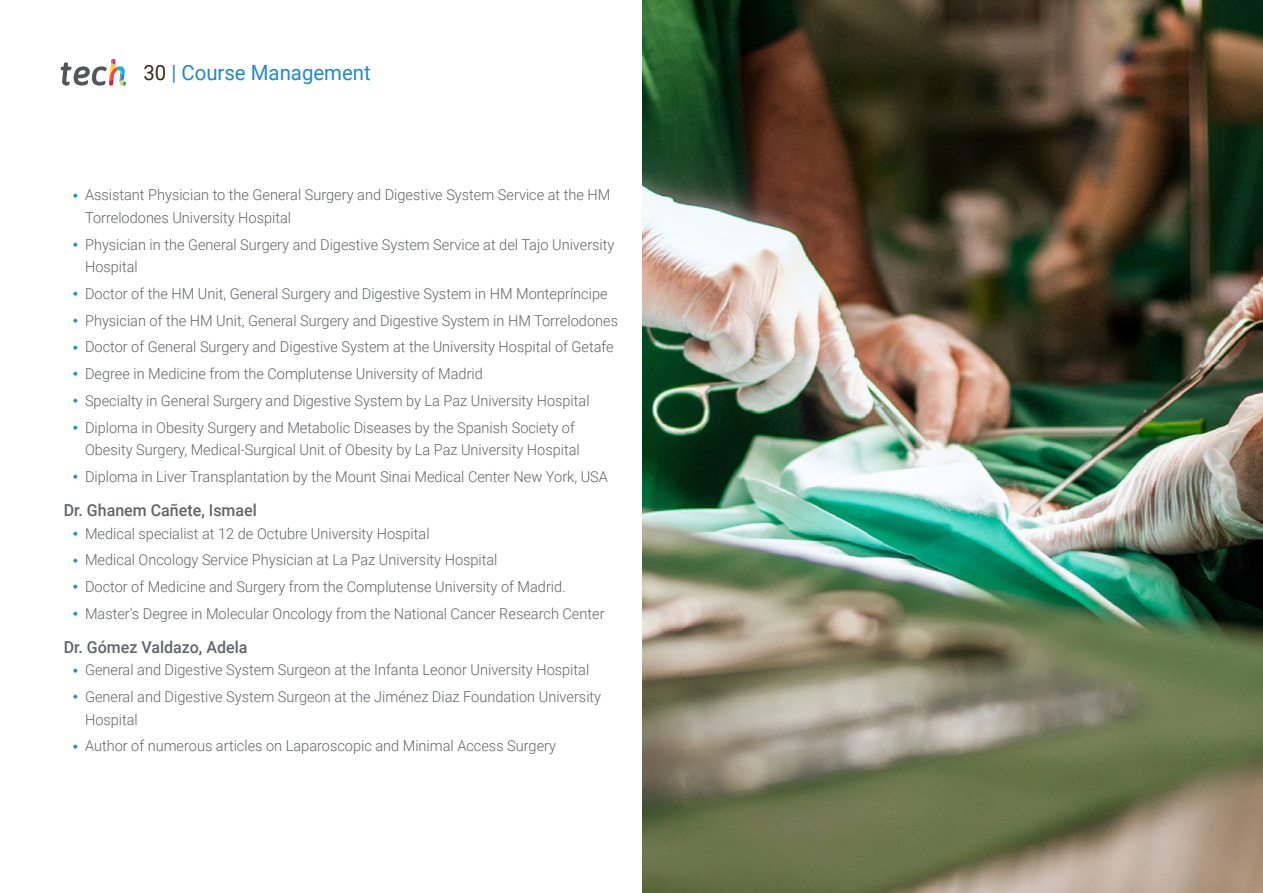
<style>
.page{position:relative;width:1263px;height:893px;background:#fff}
.page>*{position:absolute;margin:0;border:0;box-sizing:border-box;transform-origin:0 0}
.t1{font:21px "Roboto";color:#2488c9}
.t2{font:500 16.5px "Roboto";color:#61646a}
.t3{font:300 15px/26.7px "Roboto";color:#61646a}
.s1{color:#312e20}
</style>
<div class="page">
<svg style="left:61px;top:59px;width:65px;height:27px"></svg>
<img style="left:642px;top:0;width:621px;height:893px">
<h1 class="t1" style="left:144px;top:57px;width:229px"><span class="s1">30</span> | Course Management</h1>
<p class="t3" style="left:85px;top:183px;width:527px;line-height:22.5px">Assistant Physician to the General Surgery and Digestive System Service at the HM<br>Torrelodones University Hospital</p>
<p class="t3" style="left:85px;top:232px;width:531px;line-height:22.5px">Physician in the General Surgery and Digestive System Service at del Tajo University<br>Hospital</p>
<p class="t3" style="left:85px;top:280px;width:534px">Doctor of the HM Unit, General Surgery and Digestive System in HM Montepríncipe Physician of the HM Unit, General Surgery and Digestive System in HM Torrelodones Doctor of General Surgery and Digestive System at the University Hospital of Getafe Degree in Medicine from the Complutense University of Madrid<br>Specialty in General Surgery and Digestive System by La Paz University Hospital Diploma in Obesity Surgery and Metabolic Diseases by the Spanish Society of</p>
<p class="t3" style="left:85px;top:436px;width:524px">Obesity Surgery, Medical-Surgical Unit of Obesity by La Paz University Hospital<br>Diploma in Liver Transplantation by the Mount Sinai Medical Center New York, USA</p>
<p class="t2" style="left:64px;top:499px;width:195px">Dr. Ghanem Cañete, Ismael</p>
<p class="t3" style="left:85px;top:519px;width:521px">Medical specialist at 12 de Octubre University Hospital<br>Medical Oncology Service Physician at La Paz University Hospital<br>Doctor of Medicine and Surgery from the Complutense University of Madrid.<br>Master's Degree in Molecular Oncology from the National Cancer Research Center</p>
<p class="t2" style="left:64px;top:636px;width:185px">Dr. Gómez Valdazo, Adela</p>
<p class="t3" style="left:85px;top:656px;width:518px">General and Digestive System Surgeon at the Infanta Leonor University Hospital<br>General and Digestive System Surgeon at the Jiménez Diaz Foundation University</p>
<p class="t3" style="left:85px;top:705px;width:473px">Hospital<br>Author of numerous articles on Laparoscopic and Minimal Access Surgery</p>
</div>
